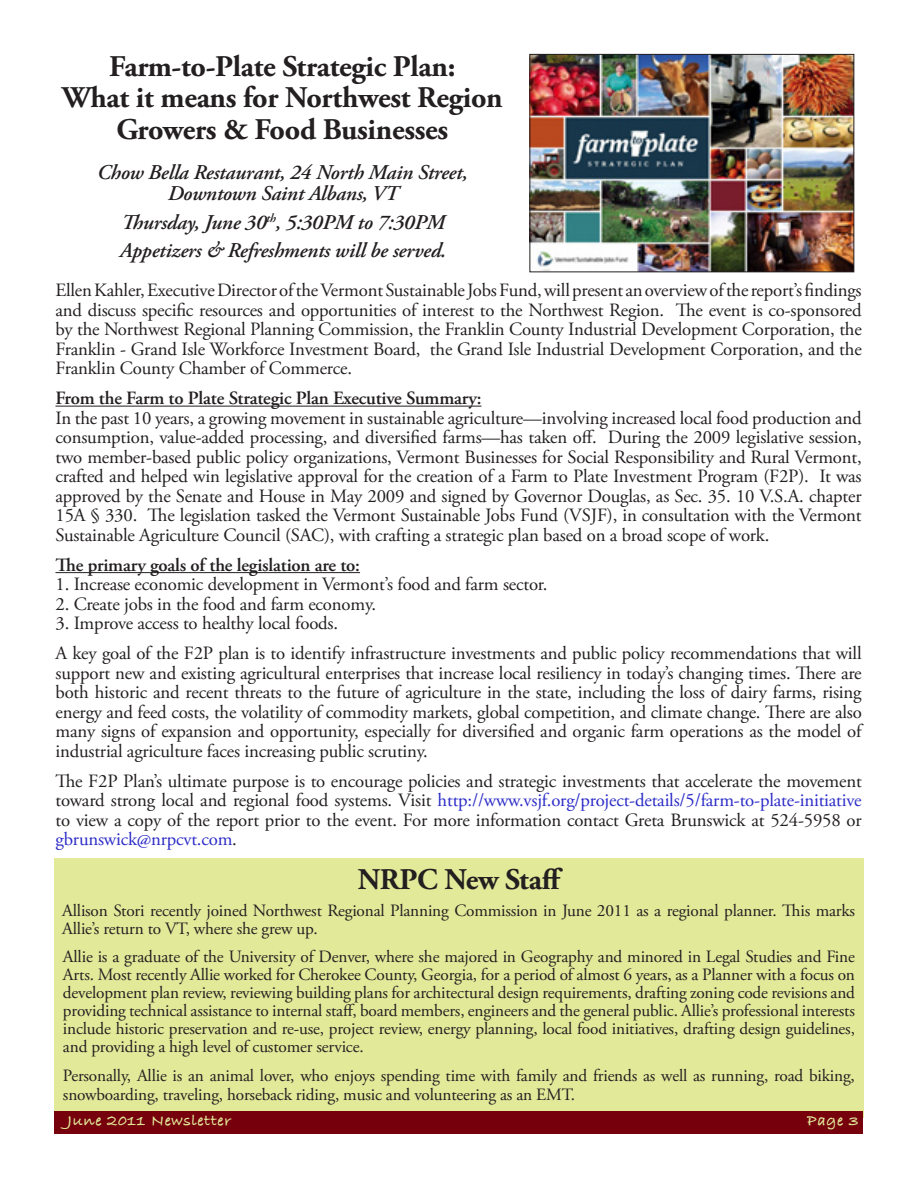
<style>
.page{position:relative;width:918px;height:1188px;background:#fff}
.page>*{position:absolute;margin:0;border:0;box-sizing:border-box;transform-origin:0 0}
.Body{font:700 30px/31.5px "Adobe Garamond Pro";letter-spacing:-.01em;color:#231f20;text-align:center}
.Body-2{font:italic 600 21px "Adobe Garamond Pro";letter-spacing:-.01em;color:#231f20}
.Body-3{font:18.75px/19.5px "Adobe Garamond Pro";letter-spacing:-.01em;color:#231f20;text-align:justify}
.Body-4{font:600 18.75px "Adobe Garamond Pro";letter-spacing:-.01em;color:#231f20}
.t1{font:17.25px/18px "Adobe Garamond Pro";letter-spacing:-.01em;color:#231f20}
.Title_Outline{font:16.5px "Bradley Hand ITCTT Bold";letter-spacing:.04em;color:#e2e999}
.s1{color:#2c2cc8}
</style>
<div class="page">
<hr style="left:56px;top:406px;width:425px;height:1px;background:#231f20">
<hr style="left:56px;top:572px;width:304px;height:1px;background:#231f20">
<div style="left:54px;top:858px;width:810px;height:260px;background:#e2e999"></div>
<div style="left:54px;top:1111px;width:809px;height:22px;background:#76000b"></div>
<img style="left:532px;top:56px;width:320px;height:214px">
<div style="left:530px;top:54px;width:324px;height:218px;border:1px solid #231f20"></div>
<p class="Body" style="left:109px;top:51px;width:348px">Farm-to-Plate Strategic Plan:</p>
<p class="Body" style="left:62px;top:83px;width:442px">What it means for Northwest Region<br>Growers &amp; Food Businesses</p>
<p class="Body-2" style="left:97px;top:160px;width:372px">Chow Bella Restaurant, 24 North Main Street,</p>
<p class="Body-2" style="left:168px;top:181px;width:232px">Downtown Saint Albans, VT</p>
<p class="Body-2" style="left:121px;top:210px;width:325px">Thursday, June 30<sup>th</sup>, 5:30PM to 7:30PM</p>
<p class="Body-2" style="left:120px;top:238px;width:328px">Appetizers &amp; Refreshments will be served.</p>
<p class="Body-3" style="left:56px;top:281px;width:808px">Ellen Kahler, Executive Director of the Vermont Sustainable Jobs Fund, will present an overview of the report’s findings and discuss specific resources and opportunities of interest to the Northwest Region. The event is co-sponsored by the Northwest Regional Planning Commission, the Franklin County Industrial Development Corporation, the Franklin - Grand Isle Workforce Investment Board, the Grand Isle Industrial Development Corporation, and the Franklin County Chamber of Commerce.</p>
<p class="Body-4" style="left:56px;top:388px;width:427px">From the Farm to Plate Strategic Plan Executive Summary:</p>
<p class="Body-3" style="left:56px;top:409px;width:808px">In the past 10 years, a growing movement in sustainable agriculture—involving increased local food production and consumption, value-added processing, and diversified farms—has taken off. During the 2009 legislative session, two member-based public policy organizations, Vermont Businesses for Social Responsibility and Rural Vermont, crafted and helped win legislative approval for the creation of a Farm to Plate Investment Program (F2P). It was approved by the Senate and House in May 2009 and signed by Governor Douglas, as Sec. 35. 10 V.S.A. chapter 15A § 330. The legislation tasked the Vermont Sustainable Jobs Fund (VSJF), in consultation with the Vermont Sustainable Agriculture Council (SAC), with crafting a strategic plan based on a broad scope of work.</p>
<p class="Body-4" style="left:56px;top:554px;width:306px">The primary goals of the legislation are to:</p>
<p class="Body-3" style="left:56px;top:575px;width:494px">1. Increase economic development in Vermont’s food and farm sector.</p>
<p class="Body-3" style="left:56px;top:595px;width:322px">2. Create jobs in the food and farm economy.</p>
<p class="Body-3" style="left:56px;top:614px;width:284px">3. Improve access to healthy local foods.</p>
<p class="Body-3" style="left:56px;top:644px;width:808px">A key goal of the F2P plan is to identify infrastructure investments and public policy recommendations that will support new and existing agricultural enterprises that increase local resiliency in today’s changing times. There are both historic and recent threats to the future of agriculture in the state, including the loss of dairy farms, rising energy and feed costs, the volatility of commodity markets, global competition, and climate change. There are also many signs of expansion and opportunity, especially for diversified and organic farm operations as the model of industrial agriculture faces increasing public scrutiny.</p>
<p class="Body-3" style="left:56px;top:772px;width:808px">The F2P Plan’s ultimate purpose is to encourage policies and strategic investments that accelerate the movement toward strong local and regional food systems. Visit <span class="s1">http://www.vsjf.org/project-details/5/farm-to-plate-initiative </span>to view a copy of the report prior to the event. For more information contact Greta Brunswick at 524-5958 or <span class="s1">gbrunswick@nrpcvt.com</span>.</p>
<p class="Body" style="left:358px;top:864px;width:207px">NRPC New Staff</p>
<p class="t1" style="left:62px;top:902px;width:794px">Allison Stori recently joined Northwest Regional Planning Commission in June 2011 as a regional planner. This marks<br>Allie’s return to VT, where she grew up.</p>
<p class="t1" style="left:63px;top:948px;width:794px;text-align:justify">Allie is a graduate of the University of Denver, where she majored in Geography and minored in Legal Studies and Fine Arts. Most recently Allie worked for Cherokee County, Georgia, for a period of almost 6 years, as a Planner with a focus on development plan review, reviewing building plans for architectural design requirements, drafting zoning code revisions and providing technical assistance to internal staff, board members, engineers and the general public. Allie’s professional interests include historic preservation and re-use, project review, energy planning, local food initiatives, drafting design guidelines, and providing a high level of customer service.</p>
<p class="t1" style="left:63px;top:1066px;width:793px;line-height:19.5px">Personally, Allie is an animal lover, who enjoys spending time with family and friends as well as running, road biking, snowboarding, traveling, horseback riding, music and volunteering as an EMT.</p>
<p class="Title_Outline" style="left:68px;top:1108px;width:165px">June 2011 Newsletter</p>
<p class="Title_Outline" style="left:807px;top:1108px;width:53px">Page 3</p>
</div>
